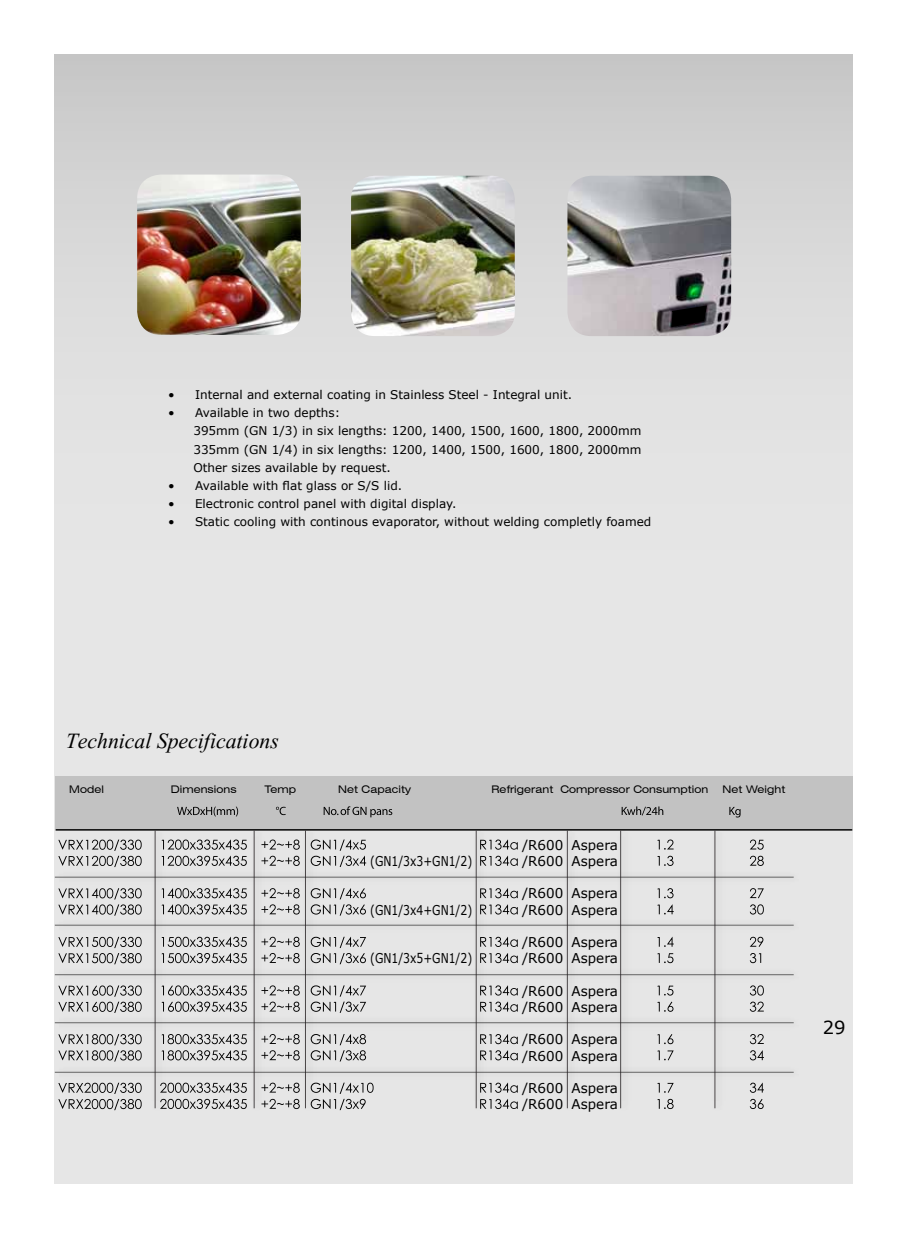
<style>
.page{position:relative;width:906px;height:1238px;background:#fff}
.page>*{position:absolute;margin:0;border:0;box-sizing:border-box;transform-origin:0 0}
.t1{font:27px "Vijaya";color:#000}
.t2{font:18px "Verdana";color:#000}
.t3{font:13.5px/16.2px "Verdana";color:#000}
.t4{font:13.5px "Verdana";color:#000;scale:.8 1}
.t5{font:12px/18px "Verdana";color:#000}
.t6{font:expanded 10.5px "Swiss 721 BT";color:#000}
</style>
<div class="page">
<div style="left:54px;top:55px;width:798px;height:1128px;background:linear-gradient(to bottom,#d5d5d5,#ececec)"></div>
<hr style="left:56px;top:829px;width:796px;height:1px;background:#000">
<div style="left:55px;top:776px;width:797px;height:53px;background:#c2c2c2"></div>
<svg style="left:276px;top:806px;width:465px;height:11px"></svg>
<svg style="left:177px;top:806px;width:61px;height:10px"></svg>
<svg style="left:58px;top:1082px;width:84px;height:28px;background:#b8b8b8"></svg>
<svg style="left:58px;top:1034px;width:84px;height:27px;background:#b8b8b8"></svg>
<svg style="left:58px;top:985px;width:84px;height:27px;background:#b9b9b9"></svg>
<svg style="left:58px;top:936px;width:84px;height:28px;background:#bababa"></svg>
<svg style="left:58px;top:888px;width:84px;height:27px;background:#b9b9b9"></svg>
<svg style="left:58px;top:839px;width:84px;height:28px;background:#bababa"></svg>
<svg style="left:166px;top:1098px;width:81px;height:10px"></svg>
<svg style="left:166px;top:1082px;width:81px;height:10px"></svg>
<svg style="left:166px;top:1050px;width:81px;height:10px"></svg>
<svg style="left:166px;top:1033px;width:81px;height:11px"></svg>
<svg style="left:166px;top:1001px;width:81px;height:10px"></svg>
<svg style="left:166px;top:985px;width:81px;height:10px"></svg>
<svg style="left:166px;top:952px;width:81px;height:11px"></svg>
<svg style="left:166px;top:936px;width:81px;height:10px"></svg>
<svg style="left:166px;top:904px;width:81px;height:10px"></svg>
<svg style="left:166px;top:888px;width:81px;height:10px"></svg>
<svg style="left:166px;top:855px;width:81px;height:10px"></svg>
<svg style="left:166px;top:839px;width:81px;height:10px"></svg>
<svg style="left:265px;top:1098px;width:35px;height:10px"></svg>
<svg style="left:265px;top:1082px;width:35px;height:10px"></svg>
<svg style="left:265px;top:1050px;width:35px;height:10px"></svg>
<svg style="left:265px;top:1033px;width:35px;height:11px"></svg>
<svg style="left:265px;top:1001px;width:35px;height:10px"></svg>
<svg style="left:265px;top:985px;width:35px;height:10px"></svg>
<svg style="left:265px;top:952px;width:35px;height:11px"></svg>
<svg style="left:265px;top:936px;width:35px;height:10px"></svg>
<svg style="left:265px;top:904px;width:35px;height:10px"></svg>
<svg style="left:265px;top:888px;width:35px;height:10px"></svg>
<svg style="left:265px;top:855px;width:35px;height:10px"></svg>
<svg style="left:265px;top:839px;width:35px;height:10px"></svg>
<svg style="left:487px;top:1098px;width:31px;height:10px"></svg>
<svg style="left:487px;top:1082px;width:31px;height:10px"></svg>
<svg style="left:487px;top:1050px;width:31px;height:10px"></svg>
<svg style="left:487px;top:1033px;width:31px;height:11px"></svg>
<svg style="left:487px;top:1001px;width:31px;height:10px"></svg>
<svg style="left:487px;top:985px;width:31px;height:10px"></svg>
<svg style="left:487px;top:952px;width:31px;height:11px"></svg>
<svg style="left:487px;top:936px;width:31px;height:10px"></svg>
<svg style="left:487px;top:904px;width:31px;height:10px"></svg>
<svg style="left:487px;top:888px;width:31px;height:10px"></svg>
<svg style="left:487px;top:855px;width:31px;height:10px"></svg>
<svg style="left:487px;top:839px;width:31px;height:10px"></svg>
<svg style="left:657px;top:1098px;width:16px;height:10px"></svg>
<svg style="left:657px;top:1082px;width:16px;height:10px"></svg>
<svg style="left:657px;top:1050px;width:16px;height:10px"></svg>
<svg style="left:657px;top:1033px;width:16px;height:11px"></svg>
<svg style="left:657px;top:1001px;width:16px;height:10px"></svg>
<svg style="left:657px;top:985px;width:16px;height:10px"></svg>
<svg style="left:657px;top:953px;width:16px;height:10px"></svg>
<svg style="left:657px;top:936px;width:16px;height:10px"></svg>
<svg style="left:657px;top:904px;width:16px;height:10px"></svg>
<svg style="left:657px;top:888px;width:16px;height:10px"></svg>
<svg style="left:657px;top:855px;width:16px;height:10px"></svg>
<svg style="left:657px;top:839px;width:16px;height:10px"></svg>
<svg style="left:750px;top:1098px;width:13px;height:10px"></svg>
<svg style="left:750px;top:1082px;width:14px;height:10px"></svg>
<svg style="left:750px;top:1050px;width:14px;height:10px"></svg>
<svg style="left:750px;top:1033px;width:14px;height:11px"></svg>
<svg style="left:750px;top:1001px;width:14px;height:10px"></svg>
<svg style="left:750px;top:985px;width:14px;height:10px"></svg>
<svg style="left:750px;top:952px;width:11px;height:11px"></svg>
<svg style="left:749px;top:936px;width:14px;height:10px"></svg>
<svg style="left:750px;top:904px;width:14px;height:10px"></svg>
<svg style="left:749px;top:888px;width:15px;height:10px"></svg>
<svg style="left:749px;top:855px;width:15px;height:10px"></svg>
<svg style="left:749px;top:839px;width:14px;height:10px"></svg>
<svg style="left:317px;top:1082px;width:56px;height:28px;background:#c2c2c2"></svg>
<svg style="left:317px;top:1033px;width:49px;height:28px"></svg>
<svg style="left:317px;top:985px;width:49px;height:27px"></svg>
<svg style="left:317px;top:936px;width:49px;height:28px"></svg>
<svg style="left:317px;top:888px;width:49px;height:27px"></svg>
<svg style="left:317px;top:839px;width:49px;height:28px"></svg>
<div style="left:52px;top:868px;width:751px;height:17px;background:#000;opacity:.75"></div>
<hr style="left:55px;top:876px;width:738px;height:1px;background:#444">
<div style="left:52px;top:916px;width:751px;height:17px;background:#000;opacity:.75"></div>
<hr style="left:55px;top:924px;width:738px;height:1px;background:#444">
<div style="left:52px;top:966px;width:751px;height:16px;background:#000;opacity:.75"></div>
<hr style="left:55px;top:974px;width:738px;height:1px;background:#444">
<div style="left:52px;top:1014px;width:751px;height:16px;background:#000;opacity:.75"></div>
<hr style="left:55px;top:1022px;width:738px;height:1px;background:#444">
<div style="left:52px;top:1063px;width:751px;height:17px;background:#000;opacity:.75"></div>
<hr style="left:55px;top:1071px;width:738px;height:1px;background:#444">
<div style="left:150px;top:824px;width:16px;height:290px;background:#000;opacity:.75"></div>
<hr style="left:155px;top:830px;width:1px;height:278px;background:#241f21">
<div style="left:249px;top:824px;width:16px;height:290px;background:#000;opacity:.75"></div>
<hr style="left:254px;top:830px;width:1px;height:278px;background:#241f21">
<div style="left:300px;top:824px;width:17px;height:290px;background:#000;opacity:.75"></div>
<hr style="left:305px;top:830px;width:1px;height:278px;background:#241f21">
<div style="left:471px;top:824px;width:16px;height:290px;background:#000;opacity:.75"></div>
<hr style="left:476px;top:830px;width:1px;height:278px;background:#241f21">
<div style="left:562px;top:824px;width:16px;height:290px;background:#000;opacity:.75"></div>
<hr style="left:567px;top:830px;width:1px;height:278px;background:#241f21">
<div style="left:615px;top:824px;width:17px;height:290px;background:#000;opacity:.75"></div>
<hr style="left:620px;top:830px;width:1px;height:278px;background:#241f21">
<div style="left:709px;top:824px;width:17px;height:290px;background:#000;opacity:.75"></div>
<hr style="left:714px;top:830px;width:1px;height:278px;background:#241f21">
<img style="left:137px;top:174px;width:164px;height:161px">
<img style="left:351px;top:176px;width:164px;height:160px">
<img style="left:567px;top:176px;width:164px;height:160px">
<svg style="left:671px;top:305px;width:36px;height:22px"></svg>
<p class="t5" style="left:168px;top:386px;width:405px">• Internal and external coating in Stainless Steel - Integral unit.</p>
<p class="t5" style="left:193px;top:404px;width:450px;text-indent:-25px">• Available in two depths:<br>395mm (GN 1/3) in six lengths: 1200, 1400, 1500, 1600, 1800, 2000mm 335mm (GN 1/4) in six lengths: 1200, 1400, 1500, 1600, 1800, 2000mm Other sizes available by request.</p>
<p class="t5" style="left:168px;top:476px;width:236px">• Available with flat glass or S/S lid.</p>
<p class="t5" style="left:168px;top:494px;width:290px">• Electronic control panel with digital display.</p>
<p class="t5" style="left:168px;top:513px;width:485px">• Static cooling with continous evaporator, without welding completly foamed</p>
<p class="t1" style="left:66px;top:719px;width:214px">Technical Specifications</p>
<p class="t6" style="left:69px;top:783px;width:37px">Model</p>
<p class="t6" style="left:171px;top:783px;width:68px">Dimensions</p>
<p class="t6" style="left:265px;top:783px;width:33px">Temp</p>
<p class="t6" style="left:338px;top:783px;width:75px">Net Capacity</p>
<p class="t6" style="left:491px;top:783px;width:219px">Refrigerant Compressor Consumption</p>
<p class="t6" style="left:722px;top:783px;width:65px">Net Weight</p>
<p class="t4" style="left:370px;top:851px;width:129px">(GN1/3x3+GN1/2)</p>
<p class="t4" style="left:370px;top:900px;width:129px">(GN1/3x4+GN1/2)</p>
<p class="t4" style="left:370px;top:949px;width:129px">(GN1/3x5+GN1/2)</p>
<p class="t3" style="left:522px;top:836px;width:43px">/R600 /R600</p>
<p class="t3" style="left:522px;top:885px;width:43px">/R600 /R600</p>
<p class="t3" style="left:522px;top:933px;width:43px">/R600 /R600</p>
<p class="t3" style="left:522px;top:982px;width:43px">/R600 /R600</p>
<p class="t3" style="left:522px;top:1031px;width:43px">/R600 /R600</p>
<p class="t3" style="left:522px;top:1079px;width:43px">/R600 /R600</p>
<p class="t3" style="left:571px;top:836px;width:48px">Aspera<br>Aspera</p>
<p class="t3" style="left:571px;top:885px;width:48px">Aspera<br>Aspera</p>
<p class="t3" style="left:571px;top:933px;width:48px">Aspera<br>Aspera</p>
<p class="t3" style="left:571px;top:982px;width:48px">Aspera<br>Aspera</p>
<p class="t3" style="left:571px;top:1031px;width:48px">Aspera<br>Aspera</p>
<p class="t3" style="left:571px;top:1079px;width:48px">Aspera<br>Aspera</p>
<p class="t2" style="left:822px;top:1014px;width:24px">29</p>
</div>
